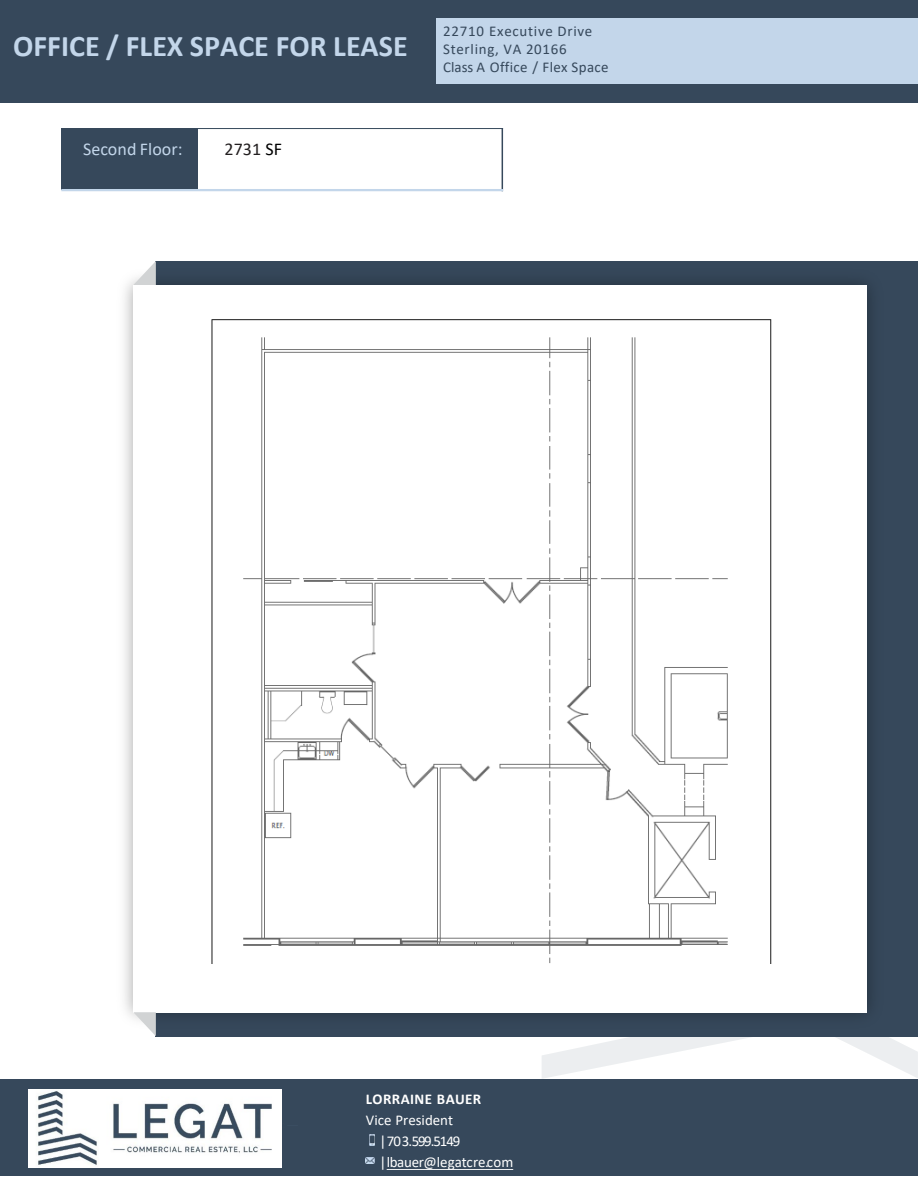
<style>
.page{position:relative;width:918px;height:1188px;background:#fff}
.page>*{position:absolute;margin:0;border:0;box-sizing:border-box;transform-origin:0 0}
.t1{font:700 30px "Calibri";color:#c3d6ea}
.t2{font:18px "Calibri";color:#c3d6ea}
.t3{font:18px "Calibri";letter-spacing:.005em;color:#231f20}
.t4{font:15px "Calibri";letter-spacing:.045em;color:#36485b}
.t5{font:15px "Calibri";letter-spacing:-.005em;color:#fff}
.t6{font:15px "Calibri";letter-spacing:.025em;color:#36485b}
.t7{font:700 15px "Calibri";letter-spacing:.025em;color:#fff}
.t8{font:15px "Calibri";letter-spacing:-.075em;color:#fff}
.s1{color:#000}
</style>
<div class="page">
<div style="left:61px;top:129px;width:137px;height:61px;background:#36485b"></div>
<hr style="left:502px;top:128px;width:1px;height:63px;background:#36485b">
<hr style="left:198px;top:128px;width:305px;height:1px;background:#36485b">
<hr style="left:61px;top:189px;width:442px;height:2px;background:#c3d6ea">
<svg style="left:542px;top:1036px;width:376px;height:43px"></svg>
<div style="left:0;top:1079px;width:918px;height:97px;background:#36485b"></div>
<svg style="left:148px;top:1089px;width:22px;height:1px"></svg>
<svg style="left:178px;top:1089px;width:22px;height:1px"></svg>
<svg style="left:206px;top:1089px;width:28px;height:1px"></svg>
<svg style="left:241px;top:1089px;width:41px;height:1px"></svg>
<div style="left:156px;top:261px;width:762px;height:775px;background:#36485b"></div>
<img style="left:124px;top:280px;width:747px;height:737px">
<div style="left:133px;top:285px;width:734px;height:727px;background:#fff"></div>
<svg style="left:133px;top:1012px;width:23px;height:24px"></svg>
<svg style="left:133px;top:261px;width:23px;height:24px"></svg>
<div style="left:0;top:0;width:918px;height:102px;background:#36485b"></div>
<div style="left:436px;top:18px;width:482px;height:66px;background:#c3d6ea"></div>
<img style="left:28px;top:1090px;width:254px;height:77px">
<img style="left:211px;top:319px;width:561px;height:644px">
<svg style="left:369px;top:1135px;width:6px;height:11px"></svg>
<svg style="left:365px;top:1158px;width:10px;height:6px"></svg>
<svg style="left:387px;top:1169px;width:126px;height:1px"></svg>
<h2 class="t1" style="left:13px;top:25px;width:396px">OFFICE / FLEX SPACE FOR LEASE</h2>
<p class="t2" style="left:83px;top:136px;width:101px">Second Floor:</p>
<p class="t3" style="left:225px;top:136px;width:59px">2731 <span class="s1">SF</span></p>
<p class="t4" style="left:443px;top:20px;width:151px">22710 Executive Drive</p>
<p class="t4" style="left:443px;top:38px;width:125px">Sterling, VA 20166</p>
<p class="t6" style="left:443px;top:56px;width:167px">Class A Office / Flex Space</p>
<p class="t7" style="left:366px;top:1089px;width:117px">LORRAINE BAUER</p>
<p class="t5" style="left:366px;top:1110px;width:89px">Vice President</p>
<p class="t8" style="left:379px;top:1131px;width:83px">|703.599.5149</p>
<p class="t5" style="left:379px;top:1152px;width:135px">|lbauer@legatcre.com</p>
</div>
